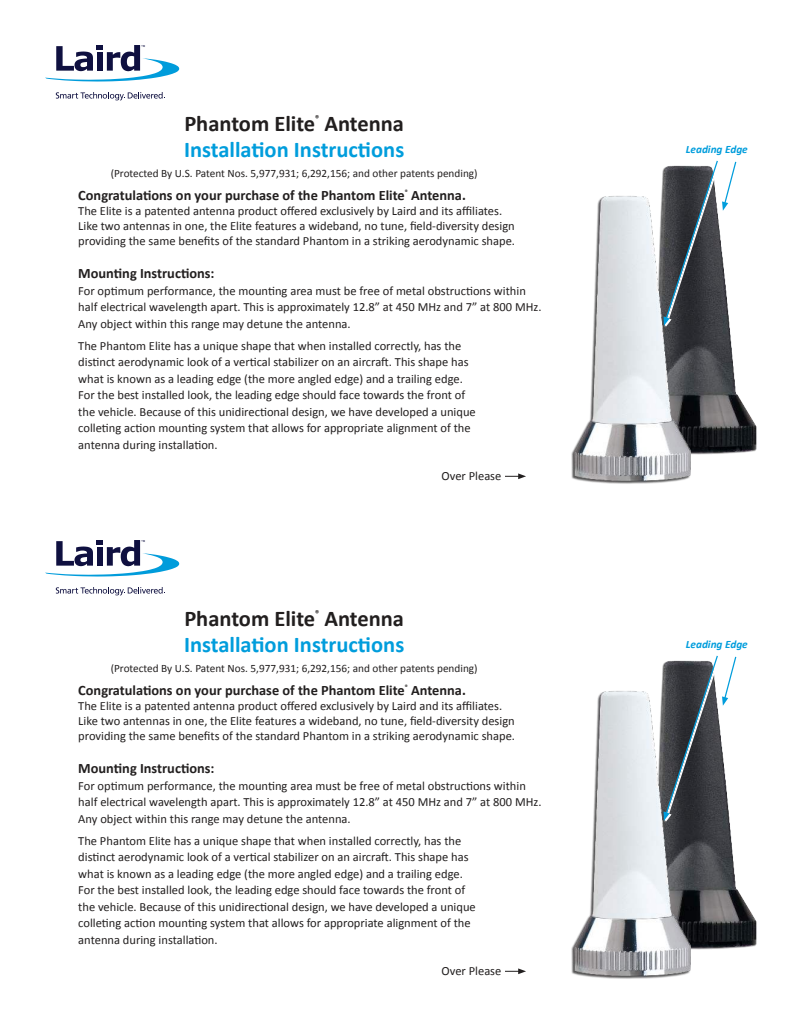
<style>
.page{position:relative;width:810px;height:1035px;background:#fff}
.page>*{position:absolute;margin:0;border:0;box-sizing:border-box;transform-origin:0 0}
.t1{font:700 22.5px "Calibri";color:#009ddc}
.t2{font:700 22.5px "Calibri";color:#221f1f}
.t3{font:700 14.38px "Calibri";color:#221f1f}
.t4{font:12.5px/16.5px "Calibri";color:#221f1f}
.t5{font:11.25px "Calibri";color:#221f1f}
.t6{font:italic 700 11.25px "Calibri";color:#009ddc}
.t7{font:700 8.75px "Calibri";color:#221f1f;scale:.91 1}
</style>
<div class="page">
<svg style="left:45px;top:540px;width:134px;height:37px"></svg>
<svg style="left:56px;top:587px;width:109px;height:8px"></svg>
<svg style="left:45px;top:45px;width:134px;height:37px"></svg>
<svg style="left:56px;top:92px;width:109px;height:8px"></svg>
<img style="left:662px;top:168px;width:95px;height:285px">
<img style="left:571px;top:177px;width:170px;height:307px">
<svg style="left:664px;top:160px;width:73px;height:167px"></svg>
<svg style="left:505px;top:473px;width:21px;height:6px"></svg>
<img style="left:662px;top:663px;width:95px;height:285px">
<img style="left:571px;top:672px;width:170px;height:307px">
<svg style="left:664px;top:655px;width:73px;height:167px"></svg>
<svg style="left:505px;top:968px;width:21px;height:6px"></svg>
<p class="t7" style="left:315px;top:113px;width:6px">®</p>
<h1 class="t1" style="left:184px;top:135px;width:222px">Installa琀椀on Instruc琀椀ons</h1>
<p class="t5" style="left:111px;top:166px;width:368px">(Protected By U.S. Patent Nos. 5,977,931; 6,292,156; and other patents pending)</p>
<h1 class="t2" style="left:184px;top:109px;width:221px">Phantom Elite Antenna</h1>
<p class="t3" style="left:78px;top:186px;width:389px">Congratula琀椀ons on your purchase of the Phantom Elite<sup>®</sup> Antenna.</p>
<p class="t4" style="left:78px;top:204px;width:438px;line-height:15px">The Elite is a patented antenna product o昀昀ered exclusively by Laird and its a昀케liates.<br>Like two antennas in one, the Elite features a wideband, no tune, 昀椀eld-diversity design providing the same bene昀椀ts of the standard Phantom in a striking aerodynamic shape.</p>
<p class="t3" style="left:78px;top:264px;width:138px">Moun琀椀ng Instruc琀椀ons:</p>
<p class="t4" style="left:78px;top:282px;width:465px">For op琀椀mum performance, the moun琀椀ng area must be free of metal obstruc琀椀ons within half electrical wavelength apart. This is approximately 12.8” at 450 MHz and 7” at 800 MHz.<br>Any object within this range may detune the antenna.</p>
<p class="t4" style="left:78px;top:338px;width:399px">The Phantom Elite has a unique shape that when installed correctly, has the dis琀椀nct aerodynamic look of a ver琀椀cal stabilizer on an aircra昀琀. This shape has what is known as a leading edge (the more angled edge) and a trailing edge.<br>For the best installed look, the leading edge should face towards the front of the vehicle. Because of this unidirec琀椀onal design, we have developed a unique colle琀椀ng ac琀椀on moun琀椀ng system that allows for appropriate alignment of the antenna during installa琀椀on.</p>
<p class="t4" style="left:442px;top:468px;width:61px">Over Please</p>
<p class="t7" style="left:315px;top:608px;width:6px">®</p>
<h1 class="t1" style="left:184px;top:630px;width:222px">Installa琀椀on Instruc琀椀ons</h1>
<p class="t5" style="left:111px;top:661px;width:368px">(Protected By U.S. Patent Nos. 5,977,931; 6,292,156; and other patents pending)</p>
<h1 class="t2" style="left:184px;top:604px;width:221px">Phantom Elite Antenna</h1>
<p class="t3" style="left:78px;top:681px;width:389px">Congratula琀椀ons on your purchase of the Phantom Elite<sup>®</sup> Antenna.</p>
<p class="t4" style="left:78px;top:699px;width:438px;line-height:15px">The Elite is a patented antenna product o昀昀ered exclusively by Laird and its a昀케liates.<br>Like two antennas in one, the Elite features a wideband, no tune, 昀椀eld-diversity design providing the same bene昀椀ts of the standard Phantom in a striking aerodynamic shape.</p>
<p class="t3" style="left:78px;top:759px;width:138px">Moun琀椀ng Instruc琀椀ons:</p>
<p class="t4" style="left:78px;top:777px;width:465px">For op琀椀mum performance, the moun琀椀ng area must be free of metal obstruc琀椀ons within half electrical wavelength apart. This is approximately 12.8” at 450 MHz and 7” at 800 MHz.<br>Any object within this range may detune the antenna.</p>
<p class="t4" style="left:78px;top:833px;width:399px">The Phantom Elite has a unique shape that when installed correctly, has the dis琀椀nct aerodynamic look of a ver琀椀cal stabilizer on an aircra昀琀. This shape has what is known as a leading edge (the more angled edge) and a trailing edge.<br>For the best installed look, the leading edge should face towards the front of the vehicle. Because of this unidirec琀椀onal design, we have developed a unique colle琀椀ng ac琀椀on moun琀椀ng system that allows for appropriate alignment of the antenna during installa琀椀on.</p>
<p class="t4" style="left:442px;top:963px;width:61px">Over Please</p>
<p class="t6" style="left:686px;top:145px;width:64px">Leading Edge</p>
<p class="t6" style="left:686px;top:640px;width:64px">Leading Edge</p>
</div>
